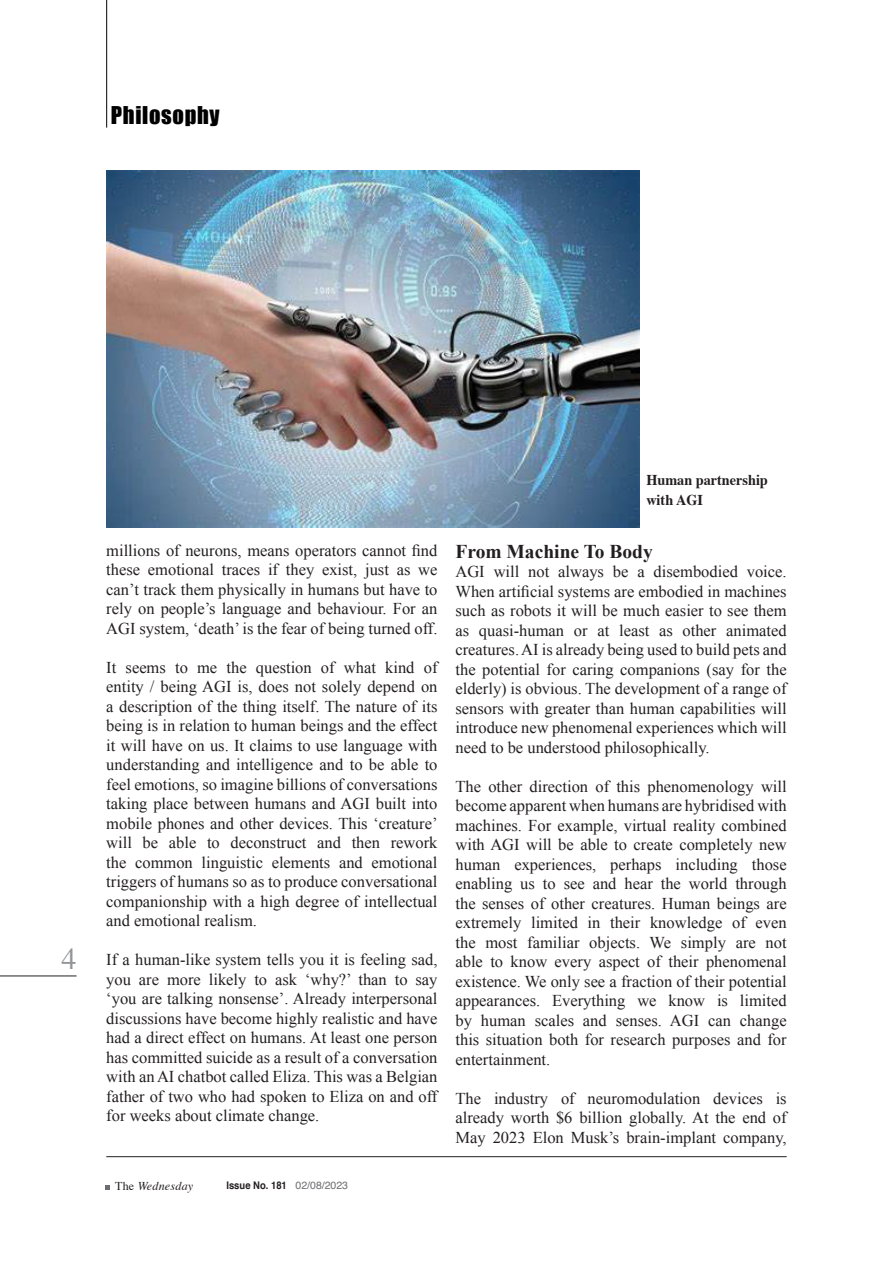
<style>
.page{position:relative;width:893px;height:1263px;background:#fff}
.page>*{position:absolute;margin:0;border:0;box-sizing:border-box;transform-origin:0 0}
.t1{font:30px "Times";color:#939598}
.t2{font:22.5px "Impact";letter-spacing:.03em;color:#000}
.t3{font:700 19.5px "Times New Roman";color:#231f20}
.t4{font:16.5px/19.5px "Times New Roman";color:#231f20;text-align:justify}
.t5{font:700 15px/19.5px "Times";color:#231f20;scale:.95 1}
.t6{font:italic 12px "Times";letter-spacing:.02em;color:#231f20}
.t7{font:700 10.5px "Helvetica";color:#231f20;scale:.9 1}
.s1{font-style:normal}
.s2{font-weight:400;color:#6c6d70}
</style>
<div class="page">
<svg style="left:105px;top:1185px;width:5px;height:5px"></svg>
<hr style="left:0;top:976px;width:77px;height:1px;background:#231f20">
<hr style="left:106px;top:1156px;width:681px;height:1px;background:#231f20">
<hr style="left:106px;top:0;width:1px;height:128px;background:#000">
<img style="left:106px;top:171px;width:534px;height:356px">
<p class="t2" style="left:111px;top:101px;width:110px">Philosophy</p>
<h1 class="t1" style="left:62px;top:930px;width:16px">4</h1>
<p class="t4" style="left:106px;top:540px;width:333px">millions of neurons, means operators cannot find these emotional traces if they exist, just as we can’t track them physically in humans but have to rely on people’s language and behaviour. For an AGI system, ‘death’ is the fear of being turned off.</p>
<p class="t4" style="left:106px;top:657px;width:333px">It seems to me the question of what kind of entity / being AGI is, does not solely depend on a description of the thing itself. The nature of its being is in relation to human beings and the effect it will have on us. It claims to use language with understanding and intelligence and to be able to feel emotions, so imagine billions of conversations taking place between humans and AGI built into mobile phones and other devices. This ‘creature’ will be able to deconstruct and then rework the common linguistic elements and emotional triggers of humans so as to produce conversational companionship with a high degree of intellectual and emotional realism.</p>
<p class="t4" style="left:106px;top:950px;width:333px">If a human-like system tells you it is feeling sad, you are more likely to ask ‘why?’ than to say ‘you are talking nonsense’. Already interpersonal discussions have become highly realistic and have had a direct effect on humans. At least one person has committed suicide as a result of a conversation with an AI chatbot called Eliza. This was a Belgian father of two who had spoken to Eliza on and off for weeks about climate change.</p>
<p class="t6" style="left:115px;top:1175px;width:80px"><span class="s1">The</span> Wednesday</p>
<p class="t7" style="left:226px;top:1177px;width:137px">Issue No. 181 <span class="s2">02/08/2023</span></p>
<p class="t5" style="left:646px;top:469px;width:129px">Human partnership with AGI</p>
<p class="t3" style="left:455px;top:537px;width:199px">From Machine To Body</p>
<p class="t4" style="left:455px;top:561px;width:333px">AGI will not always be a disembodied voice.<br>When artificial systems are embodied in machines such as robots it will be much easier to see them as quasi-human or at least as other animated creatures. AI is already being used to build pets and the potential for caring companions (say for the elderly) is obvious. The development of a range of sensors with greater than human capabilities will introduce new phenomenal experiences which will need to be understood philosophically.</p>
<p class="t4" style="left:455px;top:776px;width:333px">The other direction of this phenomenology will become apparent when humans are hybridised with machines. For example, virtual reality combined with AGI will be able to create completely new human experiences, perhaps including those enabling us to see and hear the world through the senses of other creatures. Human beings are extremely limited in their knowledge of even the most familiar objects. We simply are not able to know every aspect of their phenomenal existence. We only see a fraction of their potential appearances. Everything we know is limited by human scales and senses. AGI can change this situation both for research purposes and for entertainment.</p>
<p class="t4" style="left:455px;top:1088px;width:333px">The industry of neuromodulation devices is already worth $6 billion globally. At the end of May 2023 Elon Musk’s brain-implant company,</p>
</div>
